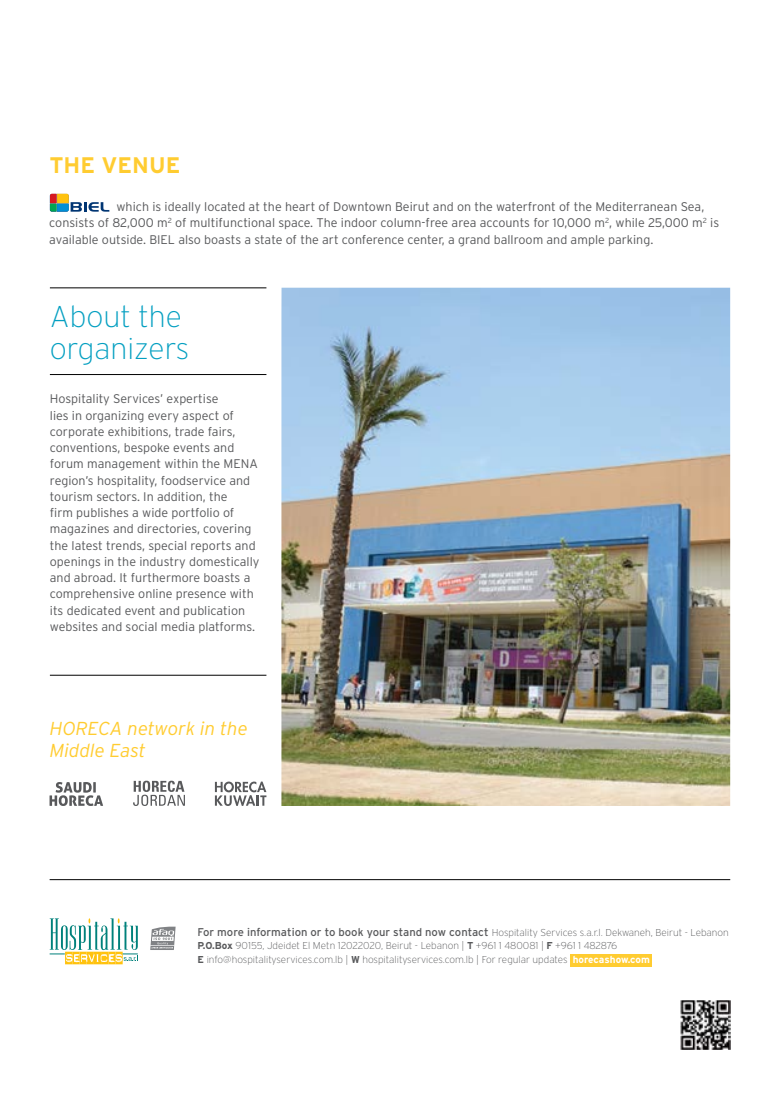
<style>
.page{position:relative;width:780px;height:1099px;background:#fff}
.page>*{position:absolute;margin:0;border:0;box-sizing:border-box;transform-origin:0 0}
.t1{font:200 30px/32px "Interstate";color:#049fc1}
.t2{font:700 22.5px "Interstate";color:#ffcc31}
.t3{font:italic 300 18.75px/22.5px "Interstate";color:#ffcc31}
.t4{font:300 12.5px/16.2px "Interstate";color:#58595b}
.t5{font:200 10px/13.8px "Interstate";color:#58595b}
.s1{font-weight:400;font-size:11.25px}
.s2{font-weight:700}
.s3{font-weight:700;color:#fff}
</style>
<div class="page">
<img style="left:281px;top:288px;width:449px;height:518px">
<div style="left:570px;top:953px;width:82px;height:13px;background:#ffcc31"></div>
<div style="left:87px;top:951px;width:7px;height:13px;background:#ffc20e"></div>
<div style="left:94px;top:951px;width:7px;height:13px;background:#ffc20e"></div>
<div style="left:101px;top:951px;width:7px;height:13px;background:#ffc20e"></div>
<div style="left:65px;top:951px;width:7px;height:13px;background:#ffc20e"></div>
<div style="left:72px;top:951px;width:7px;height:13px;background:#ffc20e"></div>
<div style="left:108px;top:951px;width:7px;height:13px;background:#ffc20e"></div>
<svg style="left:50px;top:918px;width:88px;height:45px"></svg>
<svg style="left:150px;top:948px;width:24px;height:2px"></svg>
<svg style="left:150px;top:926px;width:26px;height:22px"></svg>
<img style="left:680px;top:1000px;width:50px;height:49px">
<svg style="left:50px;top:194px;width:59px;height:18px"></svg>
<svg style="left:215px;top:781px;width:51px;height:25px"></svg>
<svg style="left:50px;top:782px;width:53px;height:24px"></svg>
<svg style="left:133px;top:780px;width:52px;height:26px"></svg>
<hr style="left:50px;top:287px;width:216px;height:1px;background:#000">
<hr style="left:50px;top:374px;width:216px;height:1px;background:#000">
<hr style="left:50px;top:675px;width:216px;height:1px;background:#000">
<hr style="left:50px;top:879px;width:680px;height:1px;background:#000">
<h2 class="t2" style="left:49px;top:152px;width:132px">THE VENUE</h2>
<p class="t4" style="left:49px;top:198px;width:671px;text-indent:67px">which is ideally located at the heart of Downtown Beirut and on the waterfront of the Mediterranean Sea, consists of 82,000 m<sup>2</sup> of multifunctional space. The indoor column-free area accounts for 10,000 m<sup>2</sup>, while 25,000 m<sup>2</sup> is available outside. BIEL also boasts a state of the art conference center, a grand ballroom and ample parking.</p>
<h1 class="t1" style="left:50px;top:301px;width:141px">About the organizers</h1>
<p class="t4" style="left:50px;top:391px;width:211px">Hospitality Services’ expertise<br>lies in organizing every aspect of corporate exhibitions, trade fairs, conventions, bespoke events and forum management within the MENA region’s hospitality, foodservice and tourism sectors. In addition, the<br>firm publishes a wide portfolio of magazines and directories, covering the latest trends, special reports and openings in the industry domestically and abroad. It furthermore boasts a comprehensive online presence with its dedicated event and publication websites and social media platforms.</p>
<h3 class="t3" style="left:50px;top:716px;width:199px">HORECA network in the<br>Middle East</h3>
<p class="t5" style="left:198px;top:925px;width:532px"><span class="s1">For more information or to book your stand now contact</span> Hospitality Services s.a.r.l. Dekwaneh, Beirut - Lebanon<br><span class="s2">P.O.Box</span> 90155, Jdeidet El Metn 12022020, Beirut - Lebanon | <span class="s2">T</span> +961 1 480081 | <span class="s2">F</span> +961 1 482876<br><span class="s2">E</span> info@hospitalityservices.com.lb | <span class="s2">W</span> hospitalityservices.com.lb | For regular updates <span class="s3">horecashow.com</span></p>
</div>
